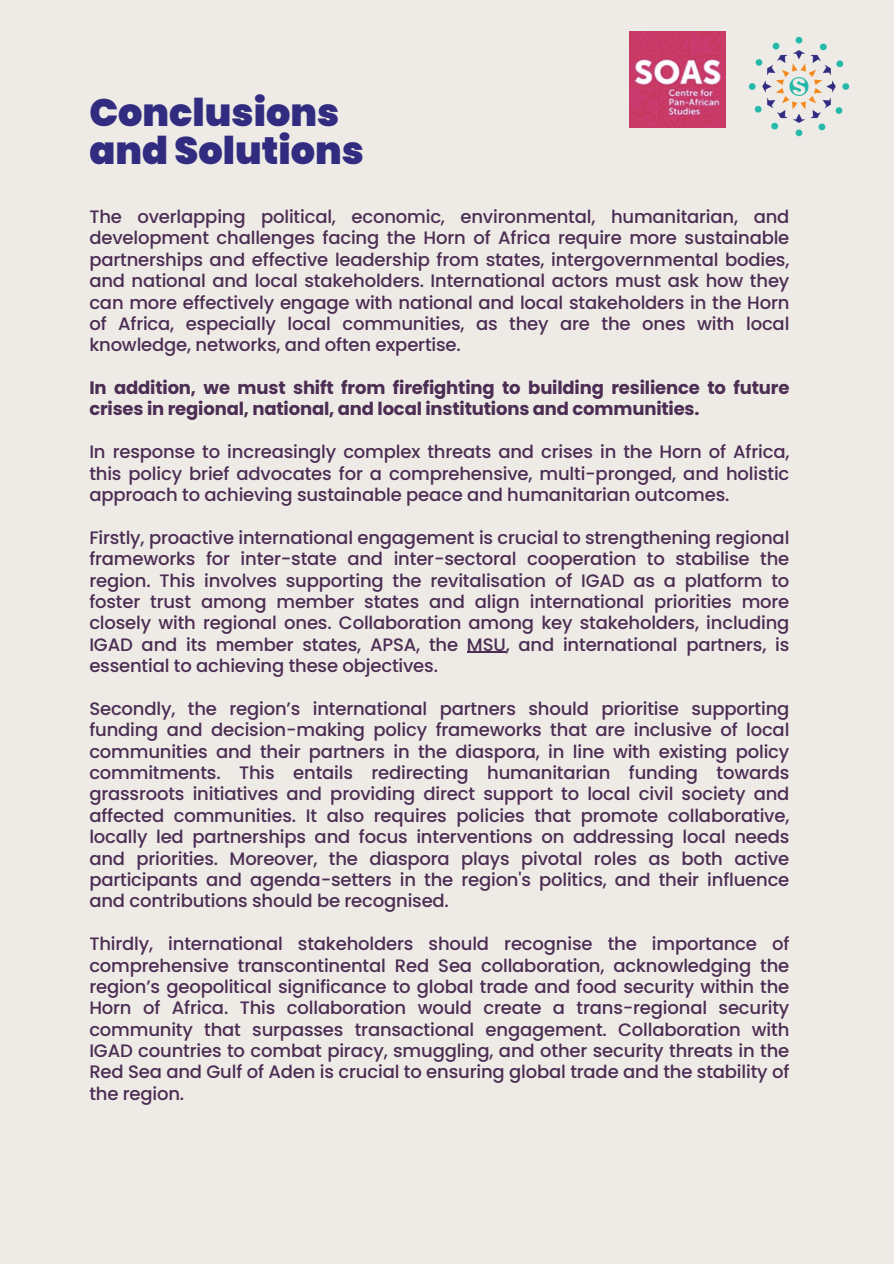
<style>
.page{position:relative;width:894px;height:1264px;background:#fff}
.page>*{position:absolute;margin:0;border:0;box-sizing:border-box;transform-origin:0 0}
.t1{font:900 38.25px/38.2px "Poppins";color:#312c80}
.t2{font:500 18px/21.3px "Poppins";letter-spacing:-.01em;color:#4c2d53;text-align:justify}
.t3{font:700 18px/21.3px "Poppins";letter-spacing:-.01em;color:#4c2d53}
</style>
<div class="page">
<div style="left:0;top:0;width:893px;height:1263px;background:#eeebe6"></div>
<img style="left:748px;top:36px;width:102px;height:101px">
<hr style="left:467px;top:652px;width:38px;height:1px;background:#4c2d53">
<img style="left:629px;top:31px;width:96px;height:96px">
<p class="t1" style="left:89px;top:93px;width:276px">Conclusions and Solutions</p>
<h1 class="t2" style="left:89px;top:206px;width:701px">The overlapping political, economic, environmental, humanitarian, and development challenges facing the Horn of Africa require more sustainable partnerships and effective leadership from states, intergovernmental bodies, and national and local stakeholders. International actors must ask how they can more effectively engage with national and local stakeholders in the Horn of Africa, especially local communities, as they are the ones with local knowledge, networks, and often expertise.</h1>
<p class="t3" style="left:89px;top:377px;width:701px">In addition, we must shift from firefighting to building resilience to future crises in regional, national, and local institutions and communities.</p>
<p class="t2" style="left:89px;top:441px;width:701px">In response to increasingly complex threats and crises in the Horn of Africa, this policy brief advocates for a comprehensive, multi-pronged, and holistic approach to achieving sustainable peace and humanitarian outcomes.</p>
<p class="t2" style="left:89px;top:527px;width:701px">Firstly, proactive international engagement is crucial to strengthening regional frameworks for inter-state and inter-sectoral cooperation to stabilise the region. This involves supporting the revitalisation of IGAD as a platform to foster trust among member states and align international priorities more closely with regional ones. Collaboration among key stakeholders, including IGAD and its member states, APSA, the MSU, and international partners, is essential to achieving these objectives.</p>
<p class="t2" style="left:89px;top:698px;width:701px">Secondly, the region’s international partners should prioritise supporting funding and decision-making policy frameworks that are inclusive of local communities and their partners in the diaspora, in line with existing policy commitments. This entails redirecting humanitarian funding towards grassroots initiatives and providing direct support to local civil society and affected communities. It also requires policies that promote collaborative, locally led partnerships and focus interventions on addressing local needs and priorities. Moreover, the diaspora plays pivotal roles as both active participants and agenda-setters in the region's politics, and their influence and contributions should be recognised.</p>
<p class="t2" style="left:89px;top:933px;width:701px">Thirdly, international stakeholders should recognise the importance of comprehensive transcontinental Red Sea collaboration, acknowledging the region’s geopolitical significance to global trade and food security within the Horn of Africa. This collaboration would create a trans-regional security community that surpasses transactional engagement. Collaboration with IGAD countries to combat piracy, smuggling, and other security threats in the Red Sea and Gulf of Aden is crucial to ensuring global trade and the stability of the region.</p>
</div>
